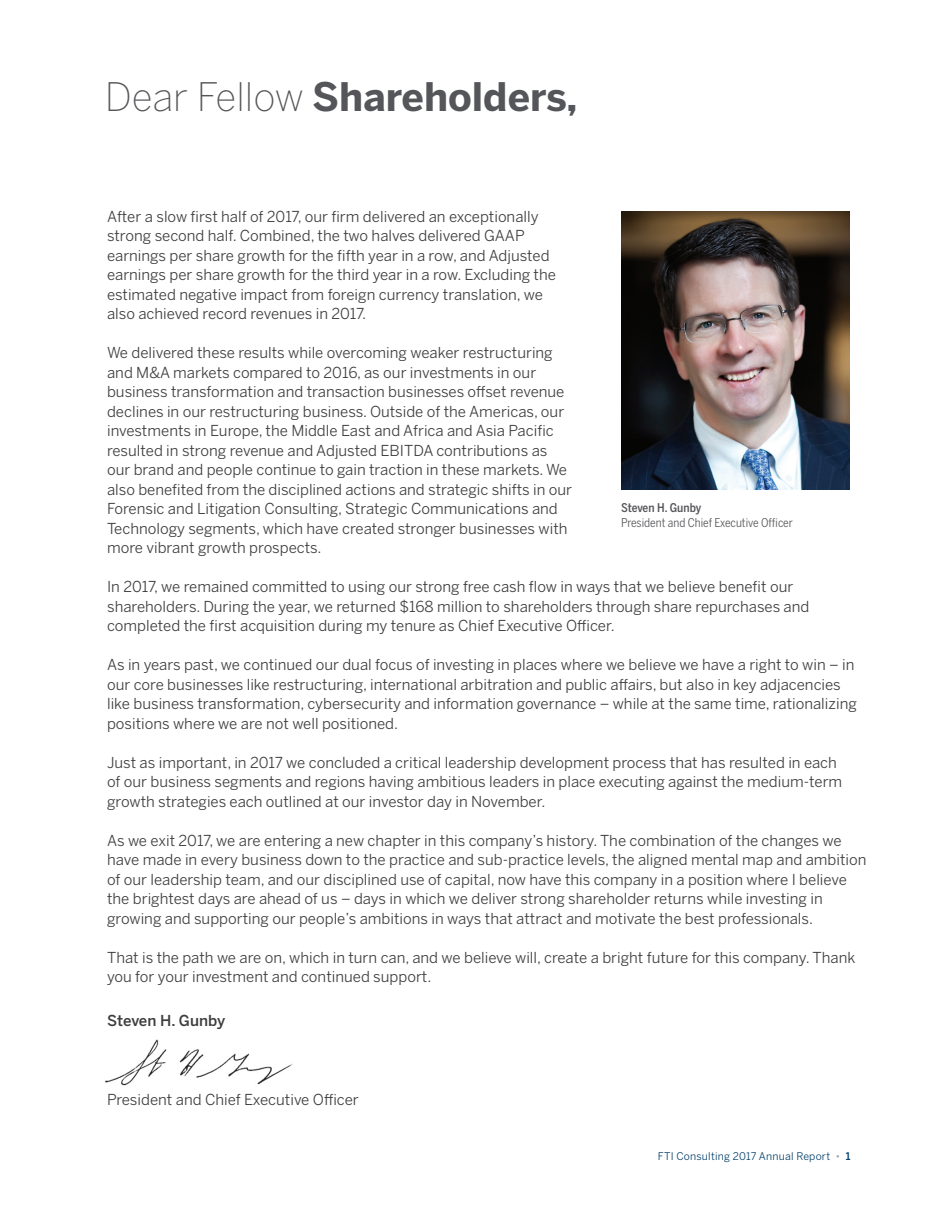
<style>
.page{position:relative;width:945px;height:1215px;background:#fff}
.page>*{position:absolute;margin:0;border:0;box-sizing:border-box;transform-origin:0 0}
.t1{font:700 39px "Benton Sans";color:#555659}
.t2{font:15px/19.5px "Benton Sans";color:#3e3e3f}
.t3{font:500 15px "Benton Sans";color:#3e3e3f}
.t4{font:12px "Benton Sans Cond";color:#555659}
.t5{font:500 12px "Benton Sans Cond";color:#555659}
.t6{font:10.5px "Benton Sans";letter-spacing:.02em;color:#003e69}
.s1{font-weight:200}
.s2{color:#a8a9ad}
.s3{font-weight:500}
</style>
<div class="page">
<img style="left:621px;top:211px;width:229px;height:279px">
<img style="left:105px;top:1039px;width:188px;height:47px">
<h1 class="t1" style="left:105px;top:74px;width:474px"><span class="s1">Dear Fellow</span> Shareholders,</h1>
<p class="t2" style="left:107px;top:207px;width:450px">After a slow first half of 2017, our firm delivered an exceptionally strong second half. Combined, the two halves delivered GAAP earnings per share growth for the fifth year in a row, and Adjusted earnings per share growth for the third year in a row. Excluding the estimated negative impact from foreign currency translation, we also achieved record revenues in 2017.</p>
<p class="t2" style="left:107px;top:343px;width:467px">We delivered these results while overcoming weaker restructuring and M&amp;A markets compared to 2016, as our investments in our business transformation and transaction businesses offset revenue declines in our restructuring business. Outside of the Americas, our investments in Europe, the Middle East and Africa and Asia Pacific resulted in strong revenue and Adjusted EBITDA contributions as our brand and people continue to gain traction in these markets. We also benefited from the disciplined actions and strategic shifts in our Forensic and Litigation Consulting, Strategic Communications and Technology segments, which have created stronger businesses with more vibrant growth prospects.</p>
<p class="t2" style="left:107px;top:577px;width:704px">In 2017, we remained committed to using our strong free cash flow in ways that we believe benefit our shareholders. During the year, we returned $168 million to shareholders through share repurchases and completed the first acquisition during my tenure as Chief Executive Officer.</p>
<p class="t2" style="left:107px;top:655px;width:751px">As in years past, we continued our dual focus of investing in places where we believe we have a right to win – in our core businesses like restructuring, international arbitration and public affairs, but also in key adjacencies like business transformation, cybersecurity and information governance – while at the same time, rationalizing positions where we are not well positioned.</p>
<p class="t2" style="left:107px;top:753px;width:737px">Just as important, in 2017 we concluded a critical leadership development process that has resulted in each of our business segments and regions having ambitious leaders in place executing against the medium-term growth strategies each outlined at our investor day in November.</p>
<p class="t2" style="left:107px;top:831px;width:761px">As we exit 2017, we are entering a new chapter in this company’s history. The combination of the changes we have made in every business down to the practice and sub-practice levels, the aligned mental map and ambition of our leadership team, and our disciplined use of capital, now have this company in a position where I believe the brightest days are ahead of us – days in which we deliver strong shareholder returns while investing in growing and supporting our people’s ambitions in ways that attract and motivate the best professionals.</p>
<p class="t2" style="left:107px;top:948px;width:750px">That is the path we are on, which in turn can, and we believe will, create a bright future for this company. Thank you for your investment and continued support.</p>
<p class="t3" style="left:107px;top:1012px;width:120px">Steven H. Gunby</p>
<p class="t5" style="left:621px;top:501px;width:82px">Steven H. Gunby</p>
<p class="t4" style="left:621px;top:516px;width:173px">President and Chief Executive Officer</p>
<p class="t2" style="left:107px;top:1090px;width:253px">President and Chief Executive Officer</p>
<p class="t6" style="left:658px;top:1150px;width:194px">FTI Consulting 2017 Annual Report <span class="s2">•</span> <span class="s3">1</span></p>
</div>
